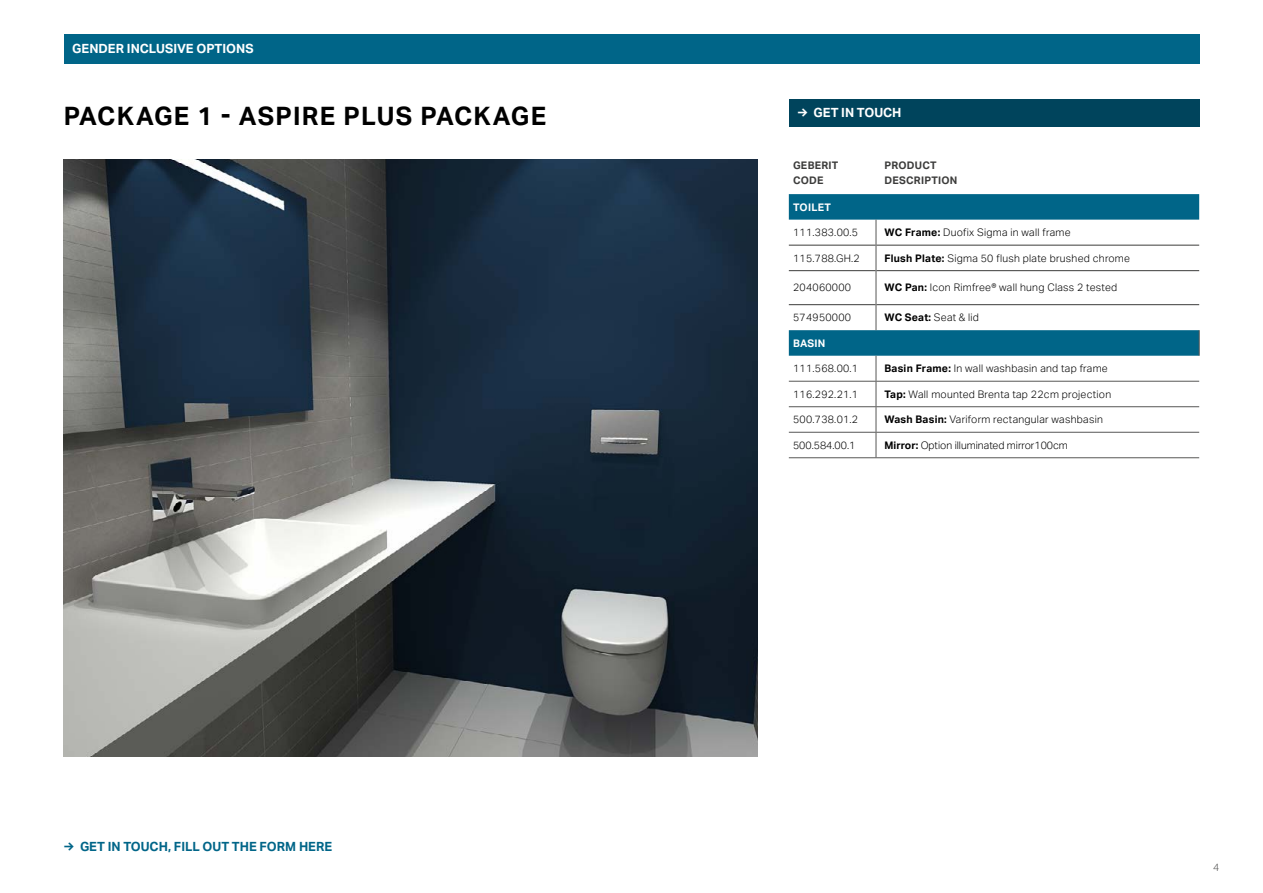
<style>
.page{position:relative;width:1263px;height:893px;background:#fff}
.page>*{position:absolute;margin:0;border:0;box-sizing:border-box;transform-origin:0 0}
.t1{font:700 25.5px "Aktiv Grotesk Geberit";letter-spacing:.05em;color:#000}
.t2{font:700 12.75px "Aktiv Grotesk Geberit";color:#fff}
.t3{font:700 12.75px "Aktiv Grotesk Geberit";color:#006588}
.t4{font:300 10.5px "Aktiv Grotesk Geberit";letter-spacing:.025em;color:#000}
.t5{font:300 10.5px "Aktiv Grotesk Geberit";color:#000}
.t6{font:700 10.5px/15px "Aktiv Grotesk Geberit";letter-spacing:.025em;color:#3c3c3b}
.t7{font:700 10.5px "Aktiv Grotesk Geberit";letter-spacing:.025em;color:#fff}
.t8{font:300 10.5px "Aktiv Grotesk Geberit";color:#575756}
.s1{font-weight:700}
</style>
<div class="page">
<img style="left:64px;top:159px;width:694px;height:598px">
<svg style="left:789px;top:194px;width:410px;height:162px"></svg>
<hr style="left:789px;top:245px;width:87px;height:1px;background:#3c3c3b">
<hr style="left:876px;top:245px;width:323px;height:1px;background:#3c3c3b">
<hr style="left:789px;top:270px;width:87px;height:1px;background:#3c3c3b">
<hr style="left:876px;top:270px;width:323px;height:1px;background:#3c3c3b">
<hr style="left:789px;top:304px;width:87px;height:1px;background:#3c3c3b">
<hr style="left:876px;top:304px;width:323px;height:1px;background:#3c3c3b">
<svg style="left:876px;top:220px;width:1px;height:51px"></svg>
<hr style="left:876px;top:271px;width:1px;height:34px;background:#575756">
<svg style="left:876px;top:305px;width:1px;height:25px"></svg>
<svg style="left:1199px;top:330px;width:1px;height:26px"></svg>
<svg style="left:876px;top:356px;width:1px;height:101px"></svg>
<hr style="left:789px;top:381px;width:87px;height:1px;background:#575756">
<hr style="left:876px;top:381px;width:323px;height:1px;background:#575756">
<hr style="left:789px;top:406px;width:87px;height:1px;background:#575756">
<hr style="left:876px;top:406px;width:323px;height:1px;background:#575756">
<hr style="left:789px;top:432px;width:87px;height:1px;background:#575756">
<hr style="left:876px;top:432px;width:323px;height:1px;background:#575756">
<hr style="left:789px;top:457px;width:87px;height:1px;background:#575756">
<hr style="left:876px;top:457px;width:323px;height:1px;background:#575756">
<div style="left:64px;top:34px;width:1135px;height:30px;background:#006588"></div>
<div style="left:789px;top:99px;width:410px;height:27px;background:#00445c"></div>
<p class="t2" style="left:72px;top:41px;width:183px">GENDER INCLUSIVE OPTIONS</p>
<h1 class="t1" style="left:64px;top:100px;width:484px">PACKAGE 1 - ASPIRE PLUS PACKAGE</h1>
<p class="t3" style="left:64px;top:838px;width:270px">→ GET IN TOUCH, FILL OUT THE FORM HERE</p>
<p class="t2" style="left:797px;top:105px;width:106px">→ GET IN TOUCH</p>
<p class="t6" style="left:793px;top:158px;width:47px">GEBERIT<br>CODE</p>
<p class="t6" style="left:884px;top:158px;width:74px">PRODUCT<br>DESCRIPTION</p>
<p class="t7" style="left:793px;top:200px;width:39px">TOILET</p>
<p class="t4" style="left:793px;top:226px;width:67px">111.383.00.5</p>
<p class="t4" style="left:884px;top:226px;width:188px"><span class="s1">WC Frame:</span> Duofix Sigma in wall frame</p>
<p class="t4" style="left:793px;top:252px;width:68px">115.788.GH.2</p>
<p class="t4" style="left:884px;top:252px;width:247px"><span class="s1">Flush Plate:</span> Sigma 50 flush plate brushed chrome</p>
<p class="t4" style="left:793px;top:282px;width:60px">204060000</p>
<p class="t4" style="left:884px;top:282px;width:234px"><span class="s1">WC Pan:</span> Icon Rimfree® wall hung Class 2 tested</p>
<p class="t4" style="left:793px;top:311px;width:60px">574950000</p>
<p class="t4" style="left:884px;top:311px;width:96px"><span class="s1">WC Seat:</span> Seat &amp; lid</p>
<p class="t7" style="left:793px;top:336px;width:34px">BASIN</p>
<p class="t4" style="left:793px;top:362px;width:67px">111.568.00.1</p>
<p class="t4" style="left:884px;top:362px;width:225px"><span class="s1">Basin Frame:</span> In wall washbasin and tap frame</p>
<p class="t4" style="left:793px;top:388px;width:67px">116.292.21.1</p>
<p class="t4" style="left:884px;top:388px;width:228px"><span class="s1">Tap:</span> Wall mounted Brenta tap 22cm projection</p>
<p class="t4" style="left:793px;top:414px;width:67px">500.738.01.2</p>
<p class="t4" style="left:884px;top:414px;width:220px"><span class="s1">Wash Basin:</span> Variform rectangular washbasin</p>
<p class="t4" style="left:793px;top:439px;width:64px">500.584.00.1</p>
<p class="t5" style="left:884px;top:439px;width:185px"><span class="s1">Mirror:</span> Option illuminated mirror100cm</p>
<p class="t8" style="left:1213px;top:861px;width:8px">4</p>
</div>
